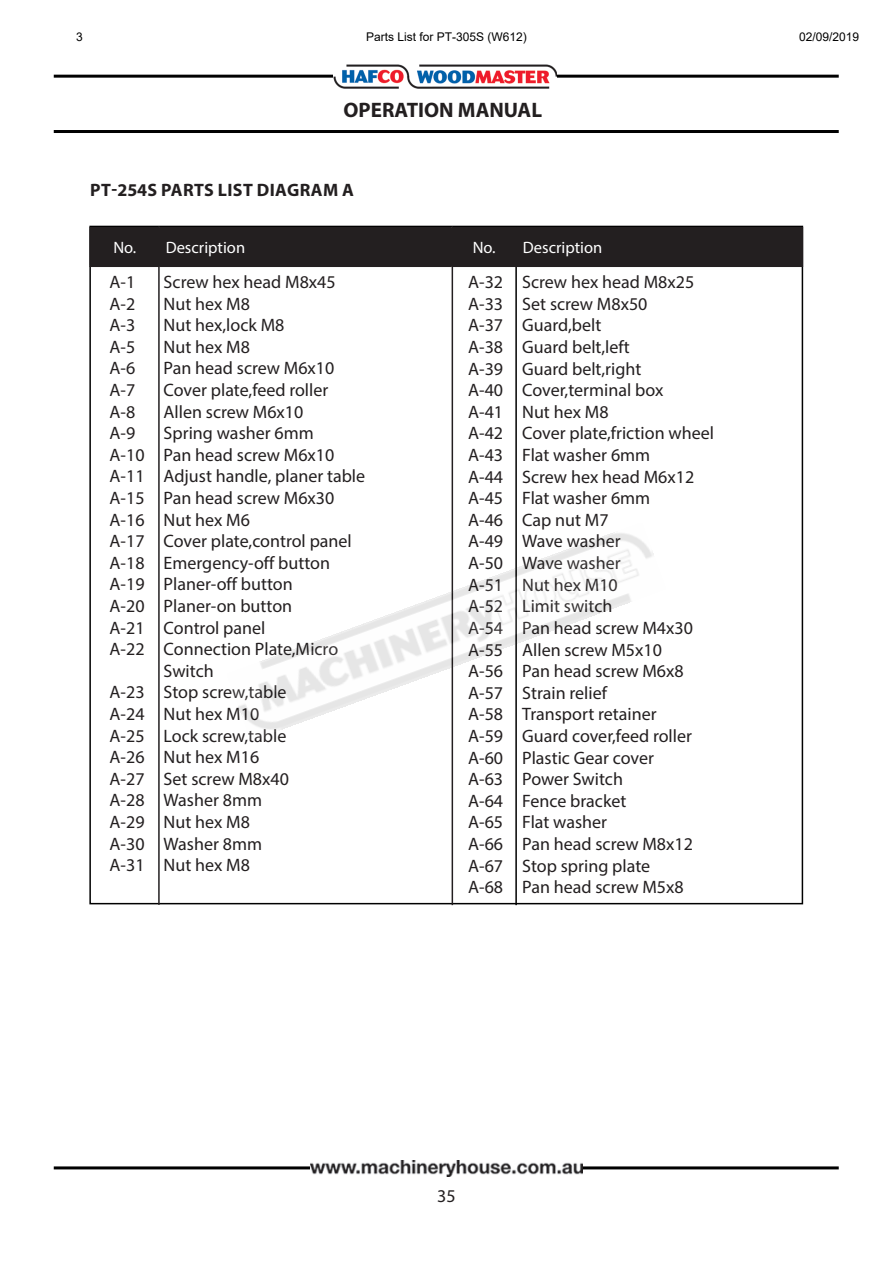
<style>
.page{position:relative;width:893px;height:1263px;background:#fff}
.page>*{position:absolute;margin:0;border:0;box-sizing:border-box;transform-origin:0 0}
.t1{font:700 21px "Myriad Pro";color:#231f20}
.t2{font:18px/21.6px "Myriad Pro";color:#231f20}
.t3{font:700 18px "Myriad Pro";letter-spacing:.02em;color:#231f20}
.t4{font:16.5px "Myriad Pro";color:#fff}
.t5{font:12px "Arial";color:#000}
</style>
<div class="page">
<hr style="left:54px;top:75px;width:785px;height:3px;background:#000">
<img style="left:334px;top:65px;width:223px;height:24px">
<hr style="left:54px;top:1166px;width:785px;height:3px;background:#000">
<hr style="left:54px;top:130px;width:785px;height:3px;background:#000">
<img style="left:310px;top:1160px;width:272px;height:17px">
<hr style="left:452px;top:226px;width:1px;height:679px;background:#231f20">
<hr style="left:515px;top:226px;width:2px;height:679px;background:#000">
<hr style="left:158px;top:226px;width:2px;height:679px;background:#231f20">
<div style="left:91px;top:228px;width:711px;height:38px;background:#231f20"></div>
<hr style="left:89px;top:227px;width:71px;height:1px;background:#231f20">
<hr style="left:89px;top:228px;width:2px;height:38px;background:#231f20">
<hr style="left:160px;top:227px;width:292px;height:1px;background:#231f20">
<hr style="left:159px;top:228px;width:1px;height:38px;background:#231f20">
<hr style="left:452px;top:227px;width:65px;height:1px;background:#231f20">
<hr style="left:451px;top:228px;width:1px;height:38px;background:#231f20">
<hr style="left:517px;top:227px;width:286px;height:1px;background:#231f20">
<hr style="left:516px;top:228px;width:2px;height:38px;background:#231f20">
<hr style="left:802px;top:228px;width:1px;height:38px;background:#231f20">
<hr style="left:89px;top:266px;width:71px;height:1px;background:#231f20">
<hr style="left:160px;top:266px;width:292px;height:1px;background:#231f20">
<hr style="left:452px;top:266px;width:65px;height:1px;background:#231f20">
<hr style="left:517px;top:266px;width:286px;height:1px;background:#231f20">
<img style="left:238px;top:523px;width:416px;height:217px">
<p class="t5" style="left:76px;top:28px;width:8px">3</p>
<p class="t5" style="left:366px;top:28px;width:162px">Parts List for PT-305S (W612)</p>
<p class="t5" style="left:799px;top:28px;width:62px">02/09/2019</p>
<p class="t1" style="left:343px;top:96px;width:200px">OPERATION MANUAL</p>
<p class="t3" style="left:90px;top:178px;width:265px">PT-254S PARTS LIST DIAGRAM A</p>
<p class="t4" style="left:113px;top:237px;width:24px">No.</p>
<p class="t4" style="left:166px;top:237px;width:81px">Description</p>
<p class="t4" style="left:473px;top:237px;width:24px">No.</p>
<p class="t4" style="left:523px;top:237px;width:81px">Description</p>
<p class="t2" style="left:110px;top:271px;width:27px">A-1</p>
<p class="t2" style="left:164px;top:271px;width:174px">Screw hex head M8x45</p>
<p class="t2" style="left:110px;top:292px;width:27px">A-2</p>
<p class="t2" style="left:164px;top:292px;width:88px">Nut hex M8</p>
<p class="t2" style="left:110px;top:314px;width:27px">A-3</p>
<p class="t2" style="left:164px;top:314px;width:122px">Nut hex,lock M8</p>
<p class="t2" style="left:110px;top:336px;width:27px">A-5</p>
<p class="t2" style="left:164px;top:336px;width:88px">Nut hex M8</p>
<p class="t2" style="left:110px;top:357px;width:27px">A-6</p>
<p class="t2" style="left:164px;top:357px;width:172px">Pan head screw M6x10</p>
<p class="t2" style="left:110px;top:379px;width:27px">A-7</p>
<p class="t2" style="left:164px;top:379px;width:166px">Cover plate,feed roller</p>
<p class="t2" style="left:110px;top:400px;width:27px">A-8</p>
<p class="t2" style="left:164px;top:400px;width:141px">Allen screw M6x10</p>
<p class="t2" style="left:110px;top:422px;width:27px">A-9</p>
<p class="t2" style="left:164px;top:422px;width:152px">Spring washer 6mm</p>
<p class="t2" style="left:110px;top:444px;width:226px">A-10 Pan head screw M6x10</p>
<p class="t2" style="left:110px;top:465px;width:257px">A-11 Adjust handle, planer table</p>
<p class="t2" style="left:110px;top:487px;width:226px">A-15 Pan head screw M6x30</p>
<p class="t2" style="left:110px;top:508px;width:142px">A-16 Nut hex M6</p>
<p class="t2" style="left:110px;top:530px;width:244px">A-17 Cover plate,control panel</p>
<p class="t2" style="left:110px;top:552px;width:222px">A-18 Emergency-off button</p>
<p class="t2" style="left:110px;top:573px;width:185px">A-19 Planer-off button</p>
<p class="t2" style="left:110px;top:595px;width:184px">A-20 Planer-on button</p>
<p class="t2" style="left:110px;top:616px;width:157px">A-21 Control panel</p>
<p class="t2" style="left:164px;top:638px;width:176px;text-indent:-54px">A-22 Connection Plate,Micro<br>Switch</p>
<p class="t2" style="left:110px;top:681px;width:178px">A-23 Stop screw,table</p>
<p class="t2" style="left:110px;top:703px;width:151px">A-24 Nut hex M10</p>
<p class="t2" style="left:110px;top:724px;width:178px">A-25 Lock screw,table</p>
<p class="t2" style="left:110px;top:746px;width:151px">A-26 Nut hex M16</p>
<p class="t2" style="left:110px;top:768px;width:181px">A-27 Set screw M8x40</p>
<p class="t2" style="left:110px;top:789px;width:154px">A-28 Washer 8mm</p>
<p class="t2" style="left:110px;top:811px;width:142px">A-29 Nut hex M8</p>
<p class="t2" style="left:110px;top:832px;width:154px">A-30 Washer 8mm</p>
<p class="t2" style="left:110px;top:854px;width:142px">A-31 Nut hex M8</p>
<p class="t2" style="left:468px;top:271px;width:228px">A-32 Screw hex head M8x25</p>
<p class="t2" style="left:468px;top:293px;width:181px">A-33 Set screw M8x50</p>
<p class="t2" style="left:468px;top:314px;width:135px">A-37 Guard,belt</p>
<p class="t2" style="left:468px;top:336px;width:163px">A-38 Guard belt,left</p>
<p class="t2" style="left:468px;top:358px;width:175px">A-39 Guard belt,right</p>
<p class="t2" style="left:468px;top:379px;width:197px">A-40 Cover,terminal box</p>
<p class="t2" style="left:468px;top:401px;width:142px">A-41 Nut hex M8</p>
<p class="t2" style="left:468px;top:422px;width:247px">A-42 Cover plate,friction wheel</p>
<p class="t2" style="left:468px;top:444px;width:184px">A-43 Flat washer 6mm</p>
<p class="t2" style="left:468px;top:466px;width:228px">A-44 Screw hex head M6x12</p>
<p class="t2" style="left:468px;top:487px;width:184px">A-45 Flat washer 6mm</p>
<p class="t2" style="left:468px;top:509px;width:142px">A-46 Cap nut M7</p>
<p class="t2" style="left:468px;top:530px;width:154px">A-49 Wave washer</p>
<p class="t2" style="left:468px;top:552px;width:154px">A-50 Wave washer</p>
<p class="t2" style="left:468px;top:574px;width:151px">A-51 Nut hex M10</p>
<p class="t2" style="left:468px;top:595px;width:146px">A-52 Limit switch</p>
<p class="t2" style="left:468px;top:617px;width:226px">A-54 Pan head screw M4x30</p>
<p class="t2" style="left:468px;top:638px;width:195px">A-55 Allen screw M5x10</p>
<p class="t2" style="left:468px;top:660px;width:217px">A-56 Pan head screw M6x8</p>
<p class="t2" style="left:468px;top:682px;width:140px">A-57 Strain relief</p>
<p class="t2" style="left:468px;top:703px;width:190px">A-58 Transport retainer</p>
<p class="t2" style="left:468px;top:725px;width:225px">A-59 Guard cover,feed roller</p>
<p class="t2" style="left:468px;top:746px;width:187px">A-60 Plastic Gear cover</p>
<p class="t2" style="left:468px;top:768px;width:156px">A-63 Power Switch</p>
<p class="t2" style="left:468px;top:790px;width:160px">A-64 Fence bracket</p>
<p class="t2" style="left:468px;top:811px;width:140px">A-65 Flat washer</p>
<p class="t2" style="left:468px;top:833px;width:226px">A-66 Pan head screw M8x12</p>
<p class="t2" style="left:468px;top:854px;width:183px">A-67 Stop spring plate</p>
<p class="t2" style="left:468px;top:876px;width:217px">A-68 Pan head screw M5x8</p>
<p class="t2" style="left:437px;top:1185px;width:20px">35</p>
</div>
